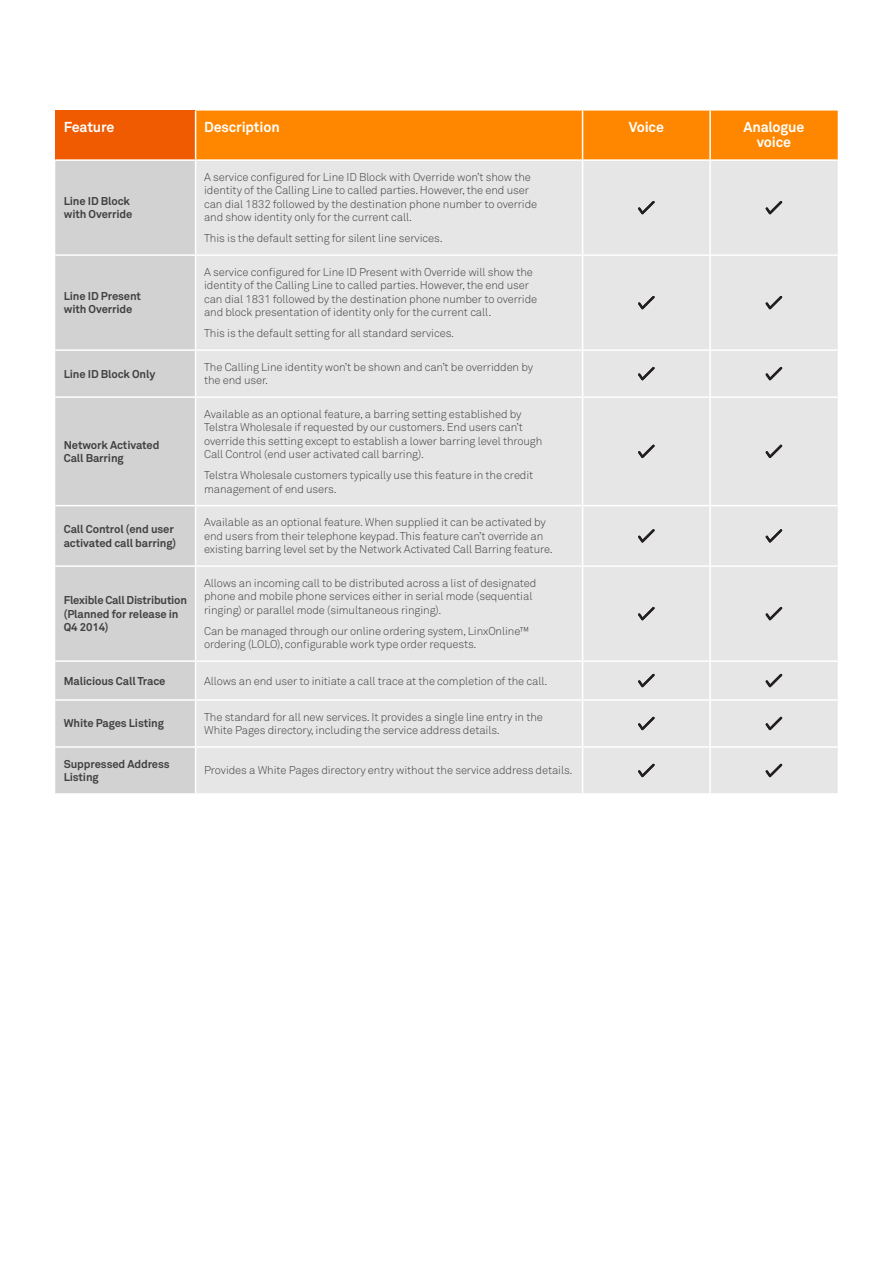
<style>
.page{position:relative;width:893px;height:1263px;background:#fff}
.page>*{position:absolute;margin:0;border:0;box-sizing:border-box;transform-origin:0 0}
.Table__Head_Reversed{font:700 14.25px/15px "Akkurat";letter-spacing:-.01em;color:#fff;text-align:center}
.Table__Text_Left_7_5{font:300 11.25px/13.5px "Akkurat";letter-spacing:-.01em;color:#414141}
.Table__Subhead_Left{font:700 11.25px/13.5px "Akkurat";letter-spacing:-.01em;color:#414141}
</style>
<div class="page">
<div style="left:55px;top:111px;width:141px;height:49px;background:#f05a00"></div>
<div style="left:196px;top:111px;width:642px;height:48px;background:#ff8700"></div>
<div style="left:55px;top:161px;width:140px;height:632px;background:#d2d2d2"></div>
<div style="left:196px;top:161px;width:642px;height:632px;background:#e6e6e6"></div>
<hr style="left:195px;top:111px;width:1px;height:48px;background:#fff">
<hr style="left:582px;top:111px;width:1px;height:48px;background:#fff">
<hr style="left:709px;top:111px;width:2px;height:48px;background:#fff">
<hr style="left:55px;top:159px;width:141px;height:2px;background:#fff">
<hr style="left:582px;top:161px;width:1px;height:93px;background:#fff">
<hr style="left:709px;top:161px;width:2px;height:93px;background:#fff">
<hr style="left:55px;top:254px;width:141px;height:2px;background:#fff">
<hr style="left:196px;top:254px;width:387px;height:2px;background:#fff">
<hr style="left:583px;top:254px;width:127px;height:2px;background:#fff">
<hr style="left:582px;top:256px;width:1px;height:93px;background:#fff">
<hr style="left:710px;top:254px;width:128px;height:2px;background:#fff">
<hr style="left:709px;top:256px;width:2px;height:93px;background:#fff">
<hr style="left:55px;top:349px;width:141px;height:2px;background:#fff">
<hr style="left:196px;top:349px;width:387px;height:2px;background:#fff">
<hr style="left:583px;top:349px;width:127px;height:2px;background:#fff">
<hr style="left:582px;top:351px;width:1px;height:45px;background:#fff">
<hr style="left:710px;top:349px;width:128px;height:2px;background:#fff">
<hr style="left:709px;top:351px;width:2px;height:45px;background:#fff">
<hr style="left:55px;top:396px;width:141px;height:2px;background:#fff">
<hr style="left:196px;top:396px;width:387px;height:2px;background:#fff">
<hr style="left:583px;top:396px;width:127px;height:2px;background:#fff">
<hr style="left:582px;top:398px;width:1px;height:107px;background:#fff">
<hr style="left:710px;top:396px;width:128px;height:2px;background:#fff">
<hr style="left:709px;top:398px;width:2px;height:107px;background:#fff">
<hr style="left:55px;top:505px;width:141px;height:1px;background:#fff">
<hr style="left:196px;top:505px;width:387px;height:1px;background:#fff">
<hr style="left:583px;top:505px;width:127px;height:1px;background:#fff">
<hr style="left:582px;top:506px;width:1px;height:59px;background:#fff">
<hr style="left:710px;top:505px;width:128px;height:1px;background:#fff">
<hr style="left:709px;top:506px;width:2px;height:59px;background:#fff">
<hr style="left:55px;top:565px;width:141px;height:2px;background:#fff">
<hr style="left:196px;top:565px;width:387px;height:2px;background:#fff">
<hr style="left:583px;top:565px;width:127px;height:2px;background:#fff">
<hr style="left:582px;top:567px;width:1px;height:93px;background:#fff">
<hr style="left:710px;top:565px;width:128px;height:2px;background:#fff">
<hr style="left:709px;top:567px;width:2px;height:93px;background:#fff">
<hr style="left:55px;top:660px;width:141px;height:2px;background:#fff">
<hr style="left:196px;top:660px;width:387px;height:2px;background:#fff">
<hr style="left:583px;top:660px;width:127px;height:2px;background:#fff">
<hr style="left:582px;top:662px;width:1px;height:37px;background:#fff">
<hr style="left:710px;top:660px;width:128px;height:2px;background:#fff">
<hr style="left:709px;top:662px;width:2px;height:37px;background:#fff">
<hr style="left:55px;top:699px;width:141px;height:2px;background:#fff">
<hr style="left:196px;top:699px;width:387px;height:2px;background:#fff">
<hr style="left:583px;top:699px;width:127px;height:2px;background:#fff">
<hr style="left:582px;top:701px;width:1px;height:45px;background:#fff">
<hr style="left:710px;top:699px;width:128px;height:2px;background:#fff">
<hr style="left:709px;top:701px;width:2px;height:45px;background:#fff">
<hr style="left:55px;top:746px;width:141px;height:2px;background:#fff">
<hr style="left:196px;top:746px;width:387px;height:2px;background:#fff">
<hr style="left:583px;top:746px;width:127px;height:2px;background:#fff">
<hr style="left:582px;top:748px;width:1px;height:45px;background:#fff">
<hr style="left:710px;top:746px;width:128px;height:2px;background:#fff">
<hr style="left:709px;top:748px;width:2px;height:45px;background:#fff">
<svg style="left:638px;top:201px;width:17px;height:13px"></svg>
<svg style="left:765px;top:201px;width:17px;height:13px"></svg>
<svg style="left:638px;top:296px;width:17px;height:13px"></svg>
<svg style="left:765px;top:296px;width:17px;height:13px"></svg>
<svg style="left:638px;top:367px;width:17px;height:13px"></svg>
<svg style="left:765px;top:367px;width:17px;height:13px"></svg>
<svg style="left:638px;top:444px;width:17px;height:14px"></svg>
<svg style="left:765px;top:444px;width:17px;height:14px"></svg>
<svg style="left:638px;top:529px;width:17px;height:13px"></svg>
<svg style="left:765px;top:529px;width:17px;height:13px"></svg>
<svg style="left:638px;top:607px;width:17px;height:13px"></svg>
<svg style="left:765px;top:607px;width:17px;height:13px"></svg>
<svg style="left:638px;top:674px;width:17px;height:13px"></svg>
<svg style="left:765px;top:674px;width:17px;height:13px"></svg>
<svg style="left:638px;top:717px;width:17px;height:13px"></svg>
<svg style="left:765px;top:717px;width:17px;height:13px"></svg>
<svg style="left:638px;top:764px;width:17px;height:13px"></svg>
<svg style="left:765px;top:764px;width:17px;height:13px"></svg>
<p class="Table__Head_Reversed" style="left:64px;top:120px;width:52px">Feature</p>
<p class="Table__Head_Reversed" style="left:204px;top:120px;width:77px">Description</p>
<p class="Table__Head_Reversed" style="left:629px;top:120px;width:37px">Voice</p>
<p class="Table__Head_Reversed" style="left:743px;top:120px;width:62px">Analogue voice</p>
<p class="Table__Subhead_Left" style="left:64px;top:194px;width:70px">Line ID Block with Override</p>
<p class="Table__Subhead_Left" style="left:64px;top:289px;width:79px">Line ID Present with Override</p>
<p class="Table__Text_Left_7_5" style="left:204px;top:170px;width:335px">A service configured for Line ID Block with Override won’t show the identity of the Calling Line to called parties. However, the end user can dial 1832 followed by the destination phone number to override and show identity only for the current call.</p>
<p class="Table__Text_Left_7_5" style="left:204px;top:232px;width:240px">This is the default setting for silent line services.</p>
<p class="Table__Text_Left_7_5" style="left:204px;top:265px;width:335px">A service configured for Line ID Present with Override will show the identity of the Calling Line to called parties. However, the end user can dial 1831 followed by the destination phone number to override and block presentation of identity only for the current call.</p>
<p class="Table__Text_Left_7_5" style="left:204px;top:327px;width:252px">This is the default setting for all standard services.</p>
<p class="Table__Subhead_Left" style="left:64px;top:367px;width:93px">Line ID Block Only</p>
<p class="Table__Text_Left_7_5" style="left:204px;top:360px;width:330px">The Calling Line identity won’t be shown and can’t be overridden by the end user.</p>
<p class="Table__Subhead_Left" style="left:64px;top:438px;width:97px">Network Activated<br>Call Barring</p>
<p class="Table__Text_Left_7_5" style="left:204px;top:407px;width:340px">Available as an optional feature, a barring setting established by Telstra Wholesale if requested by our customers. End users can’t override this setting except to establish a lower barring level through Call Control (end user activated call barring).</p>
<p class="Table__Text_Left_7_5" style="left:204px;top:469px;width:331px">Telstra Wholesale customers typically use this feature in the credit management of end users.</p>
<p class="Table__Subhead_Left" style="left:64px;top:522px;width:114px">Call Control (end user activated call barring)</p>
<p class="Table__Text_Left_7_5" style="left:204px;top:516px;width:350px">Available as an optional feature. When supplied it can be activated by end users from their telephone keypad. This feature can’t override an existing barring level set by the Network Activated Call Barring feature.</p>
<p class="Table__Subhead_Left" style="left:64px;top:593px;width:125px">Flexible Call Distribution (Planned for release in<br>Q4 2014)</p>
<p class="Table__Text_Left_7_5" style="left:204px;top:576px;width:334px">Allows an incoming call to be distributed across a list of designated phone and mobile phone services either in serial mode (sequential ringing) or parallel mode (simultaneous ringing).</p>
<p class="Table__Text_Left_7_5" style="left:204px;top:624px;width:327px">Can be managed through our online ordering system, LinxOnline™ ordering (LOLO), configurable work type order requests.</p>
<p class="Table__Subhead_Left" style="left:64px;top:674px;width:103px">Malicious Call Trace</p>
<p class="Table__Text_Left_7_5" style="left:204px;top:674px;width:345px">Allows an end user to initiate a call trace at the completion of the call.</p>
<p class="Table__Subhead_Left" style="left:64px;top:717px;width:102px">White Pages Listing</p>
<p class="Table__Text_Left_7_5" style="left:204px;top:710px;width:340px">The standard for all new services. It provides a single line entry in the<br>White Pages directory, including the service address details.</p>
<p class="Table__Subhead_Left" style="left:64px;top:757px;width:107px">Suppressed Address<br>Listing</p>
<p class="Table__Text_Left_7_5" style="left:204px;top:764px;width:370px">Provides a White Pages directory entry without the service address details.</p>
</div>
